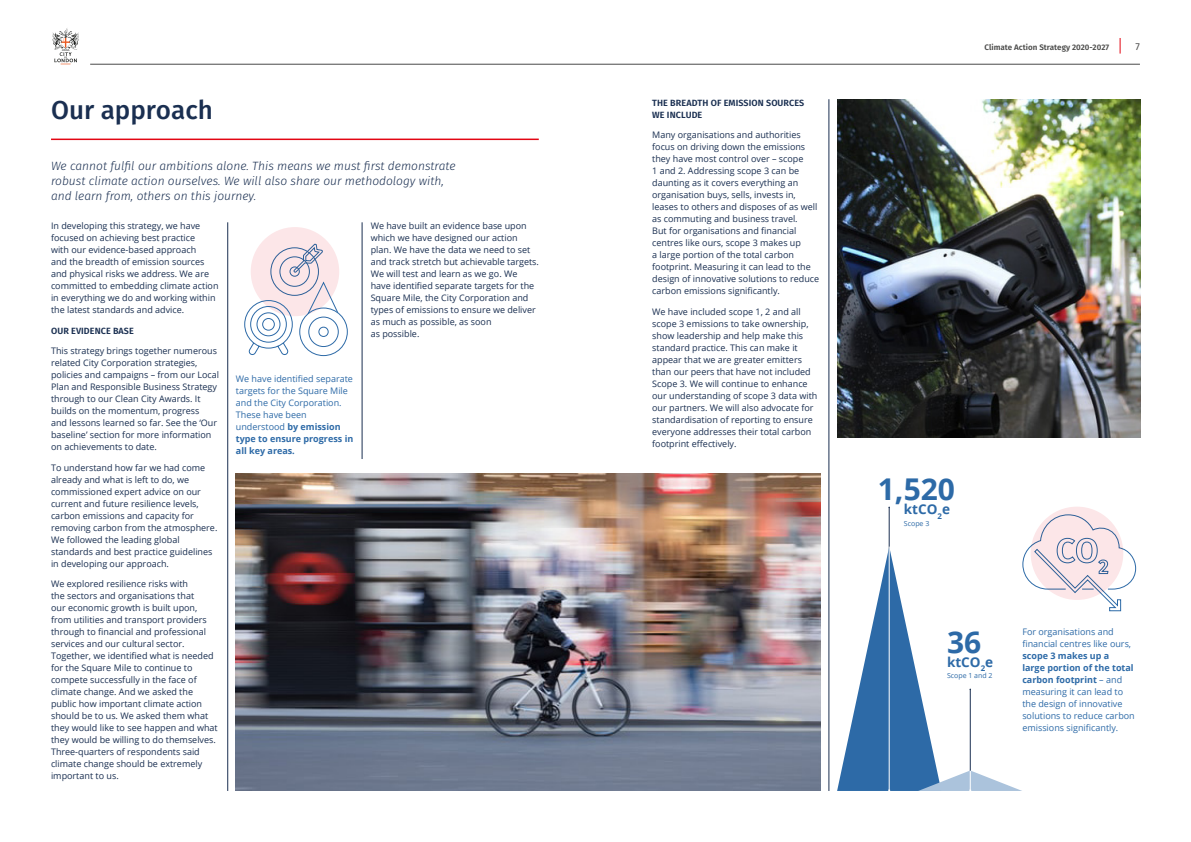
<style>
.page{position:relative;width:1191px;height:842px;background:#fff}
.page>*{position:absolute;margin:0;border:0;box-sizing:border-box;transform-origin:0 0}
.t1{font:700 30px "Open Sans";color:#2d6aa7}
.t2{font:500 26px "Fira Sans";color:#1a2f51}
.t3{font:700 13.5px "Open Sans";color:#2d6aa7}
.t4{font:italic 300 12px/15px "Fira Sans";color:#1a2f51}
.t5{font:10px "Fira Sans";color:#4a4a49}
.t6{font:9px/12px "Open Sans";color:#1a2f51}
.t7{font:9px/12px "Open Sans";color:#2d6aa7}
.t8{font:600 9px/12px "Fira Sans";letter-spacing:.01em;color:#1a2f51}
.t9{font:700 9px "Open Sans";color:#2d6aa7}
.t10{font:600 8px "Fira Sans";color:#4a4a49}
.t11{font:7px "Open Sans";color:#2d6aa7}
.s1{font-weight:700}
</style>
<div class="page">
<svg style="left:52px;top:28px;width:27px;height:37px"></svg>
<hr style="left:90px;top:64px;width:1050px;height:1px;background:#4a4a49">
<svg style="left:1119px;top:38px;width:1px;height:16px"></svg>
<hr style="left:227px;top:222px;width:1px;height:569px;background:#1a2f51">
<hr style="left:362px;top:222px;width:1px;height:237px;background:#1a2f51">
<hr style="left:828px;top:99px;width:1px;height:692px;background:#1a2f51">
<hr style="left:51px;top:139px;width:488px;height:1px;background:#e30613">
<div style="left:251px;top:227px;width:88px;height:89px;background:#fce6e8;border-radius:50%"></div>
<svg style="left:244px;top:243px;width:104px;height:113px"></svg>
<img style="left:236px;top:473px;width:584px;height:318px">
<img style="left:837px;top:99px;width:303px;height:338px">
<hr style="left:889px;top:507px;width:1px;height:264px;background:#1a2f51">
<svg style="left:837px;top:514px;width:299px;height:277px"></svg>
<svg style="left:1030px;top:507px;width:93px;height:93px;background:#e9d9e0"></svg>
<h1 class="t2" style="left:51px;top:91px;width:163px">Our approach</h1>
<p class="t4" style="left:51px;top:158px;width:406px">We cannot fulfl our ambitions alone. This means we must frst demonstrate robust climate action ourselves. We will also share our methodology with,</p>
<h1 class="t4" style="left:51px;top:188px;width:207px">and learn from, others on this journey.</h1>
<p class="t6" style="left:51px;top:220px;width:169px">In developing this strategy, we have focused on achieving best practice<br>with our evidence-based approach<br>and the breadth of emission sources and physical risks we address. We are committed to embedding climate action in everything we do and working within the latest standards and advice.</p>
<h2 class="t8" style="left:51px;top:325px;width:84px">OUR EVIDENCE BASE</h2>
<p class="t6" style="left:51px;top:345px;width:170px">This strategy brings together numerous related City Corporation strategies, policies and campaigns – from our Local Plan and Responsible Business Strategy through to our Clean City Awards. It builds on the momentum, progress<br>and lessons learned so far. See the ‘Our baseline’ section for more information on achievements to date.</p>
<p class="t6" style="left:51px;top:461px;width:168px">To understand how far we had come already and what is left to do, we commissioned expert advice on our current and future resilience levels, carbon emissions and capacity for removing carbon from the atmosphere.<br>We followed the leading global standards and best practice guidelines in developing our approach.</p>
<p class="t6" style="left:51px;top:578px;width:157px">We explored resilience risks with<br>the sectors and organisations that our economic growth is built upon, from utilities and transport providers</p>
<p class="t6" style="left:51px;top:626px;width:156px">through to financial and professional</p>
<p class="t6" style="left:51px;top:638px;width:135px">services and our cultural sector.</p>
<p class="t6" style="left:51px;top:650px;width:164px">Together, we identified what is needed</p>
<p class="t6" style="left:51px;top:662px;width:168px">for the Square Mile to continue to compete successfully in the face of climate change. And we asked the public how important climate action should be to us. We asked them what they would like to see happen and what they would be willing to do themselves.<br>Three-quarters of respondents said climate change should be extremely important to us.</p>
<p class="t6" style="left:371px;top:220px;width:170px">We have built an evidence base upon which we have designed our action plan. We have the data we need to set and track stretch but achievable targets.<br>We will test and learn as we go. We</p>
<p class="t6" style="left:371px;top:280px;width:165px">have identified separate targets for the</p>
<p class="t6" style="left:371px;top:292px;width:167px">Square Mile, the City Corporation and types of emissions to ensure we deliver as much as possible, as soon<br>as possible.</p>
<p class="t7" style="left:236px;top:372px;width:118px">We have identified separate</p>
<p class="t7" style="left:236px;top:384px;width:119px">targets for the Square Mile and the City Corporation.<br>These have been understood <span class="s1">by emission type to ensure progress in all key areas.</span></p>
<h3 class="t8" style="left:652px;top:97px;width:154px">THE BREADTH OF EMISSION SOURCES<br>WE INCLUDE</h3>
<p class="t6" style="left:652px;top:129px;width:167px">Many organisations and authorities focus on driving down the emissions they have most control over – scope<br>1 and 2. Addressing scope 3 can be daunting as it covers everything an organisation buys, sells, invests in, leases to others and disposes of as well as commuting and business travel.</p>
<p class="t6" style="left:652px;top:225px;width:146px">But for organisations and financial</p>
<p class="t6" style="left:652px;top:237px;width:169px">centres like ours, scope 3 makes up<br>a large portion of the total carbon footprint. Measuring it can lead to the design of innovative solutions to reduce</p>
<p class="t6" style="left:652px;top:285px;width:129px">carbon emissions significantly.</p>
<p class="t6" style="left:652px;top:305px;width:167px">We have included scope 1, 2 and all scope 3 emissions to take ownership, show leadership and help make this standard practice. This can make it appear that we are greater emitters than our peers that have not included Scope 3. We will continue to enhance our understanding of scope 3 data with our partners. We will also advocate for standardisation of reporting to ensure everyone addresses their total carbon</p>
<p class="t6" style="left:652px;top:437px;width:86px">footprint effectively.</p>
<p class="t10" style="left:984px;top:42px;width:126px">Climate Action Strategy 2020-2027</p>
<p class="t5" style="left:1135px;top:40px;width:6px">7</p>
<h1 class="t1" style="left:878px;top:468px;width:79px">1,520</h1>
<h2 class="t3" style="left:904px;top:500px;width:48px">ktCO<sub>2</sub>e</h2>
<p class="t11" style="left:904px;top:519px;width:27px">Scope 3</p>
<p class="t1" style="left:947px;top:621px;width:36px">36</p>
<p class="t7" style="left:1022px;top:625px;width:93px">For organisations and</p>
<p class="t7" style="left:1022px;top:637px;width:110px">financial centres like ours,</p>
<p class="t9" style="left:1022px;top:649px;width:88px">scope 3 makes up a</p>
<h3 class="t3" style="left:947px;top:652px;width:48px">ktCO<sub>2</sub>e</h3>
<p class="t9" style="left:1022px;top:661px;width:113px">large portion of the total</p>
<p class="t11" style="left:947px;top:671px;width:47px">Scope 1 and 2</p>
<p class="t7" style="left:1022px;top:673px;width:114px"><span class="s1">carbon footprint</span> – and measuring it can lead to the design of innovative solutions to reduce carbon</p>
<p class="t7" style="left:1022px;top:721px;width:97px">emissions significantly.</p>
</div>
